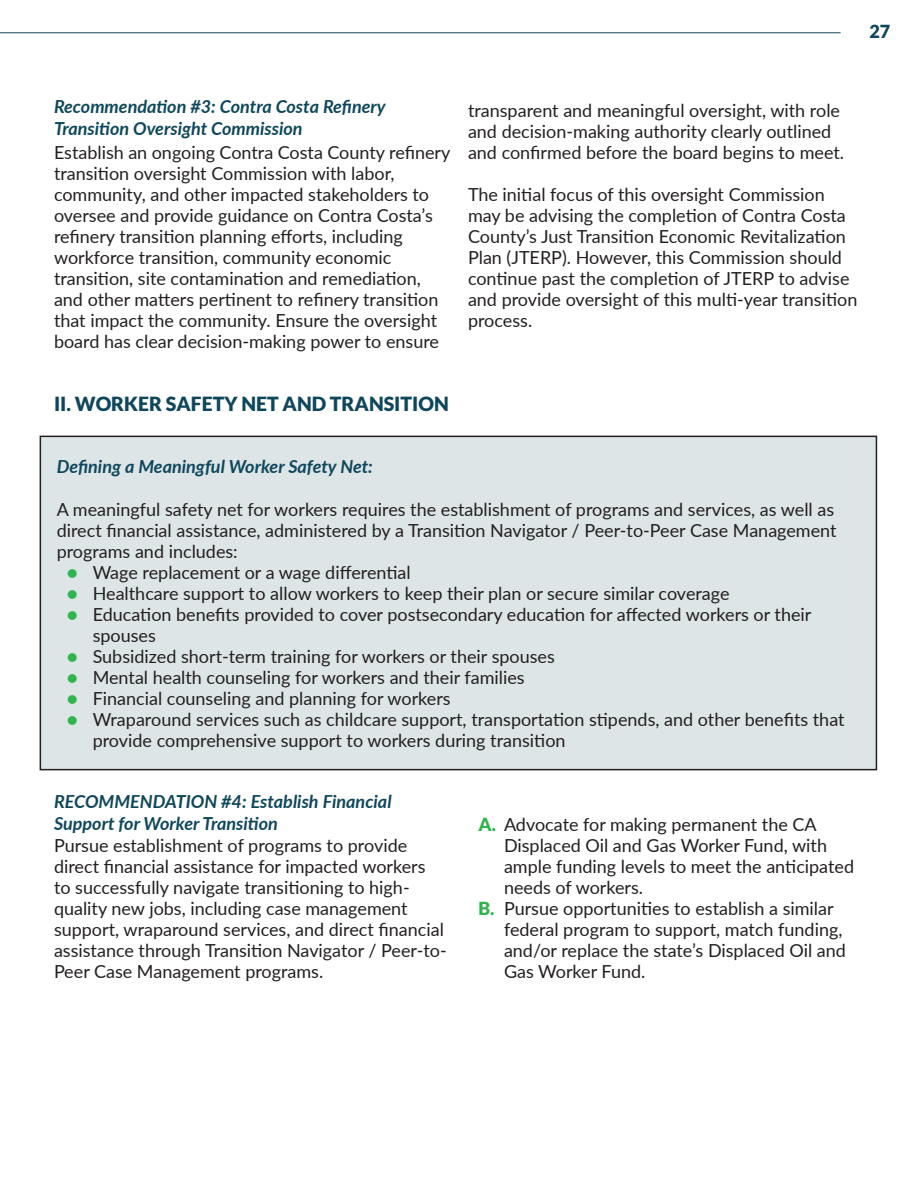
<style>
.page{position:relative;width:918px;height:1188px;background:#fff}
.page>*{position:absolute;margin:0;border:0;box-sizing:border-box;transform-origin:0 0}
.t1{font:900 19.5px "Lato";color:#0e475c}
.t2{font:18px/21px "Lato";color:#231f20}
.t3{font:italic 700 18px/21.6px "Lato";color:#0e475c}
.t4{font:900 18px "Lato";color:#0e475c}
.s1{font-weight:900;color:#30b44d}
</style>
<div class="page">
<hr style="left:0;top:32px;width:841px;height:1px;background:#0e475c">
<div style="left:40px;top:436px;width:836px;height:334px;background:#dde5e7"></div>
<div style="left:40px;top:436px;width:837px;height:334px;border:2px solid #231f20"></div>
<p class="t4" style="left:869px;top:21px;width:22px">27</p>
<p class="t3" style="left:54px;top:95px;width:333px">Recommendation #3: Contra Costa Refinery<br>Transition Oversight Commission</p>
<p class="t2" style="left:54px;top:141px;width:398px">Establish an ongoing Contra Costa County refinery transition oversight Commission with labor, community, and other impacted stakeholders to oversee and provide guidance on Contra Costa’s refinery transition planning efforts, including workforce transition, community economic transition, site contamination and remediation, and other matters pertinent to refinery transition that impact the community. Ensure the oversight board has clear decision-making power to ensure</p>
<p class="t2" style="left:468px;top:99px;width:378px">transparent and meaningful oversight, with role and decision-making authority clearly outlined and confirmed before the board begins to meet.</p>
<p class="t2" style="left:468px;top:183px;width:391px">The initial focus of this oversight Commission may be advising the completion of Contra Costa County’s Just Transition Economic Revitalization Plan (JTERP). However, this Commission should continue past the completion of JTERP to advise and provide oversight of this multi-year transition process.</p>
<p class="t1" style="left:54px;top:392px;width:396px">II. WORKER SAFETY NET AND TRANSITION</p>
<p class="t3" style="left:57px;top:455px;width:318px">Defining a Meaningful Worker Safety Net:</p>
<p class="t2" style="left:57px;top:498px;width:781px">A meaningful safety net for workers requires the establishment of programs and services, as well as direct financial assistance, administered by a Transition Navigator / Peer-to-Peer Case Management programs and includes:</p>
<p class="t2" style="left:67px;top:561px;width:345px"><span class="s1">•</span> Wage replacement or a wage differential</p>
<p class="t2" style="left:67px;top:582px;width:664px"><span class="s1">•</span> Healthcare support to allow workers to keep their plan or secure similar coverage</p>
<p class="t2" style="left:93px;top:603px;width:720px;text-indent:-26px"><span class="s1">•</span> Education benefits provided to cover postsecondary education for affected workers or their spouses</p>
<p class="t2" style="left:67px;top:645px;width:489px"><span class="s1">•</span> Subsidized short-term training for workers or their spouses</p>
<p class="t2" style="left:67px;top:666px;width:459px"><span class="s1">•</span> Mental health counseling for workers and their families</p>
<p class="t2" style="left:67px;top:687px;width:385px"><span class="s1">•</span> Financial counseling and planning for workers</p>
<p class="t2" style="left:93px;top:708px;width:753px;text-indent:-26px"><span class="s1">•</span> Wraparound services such as childcare support, transportation stipends, and other benefits that provide comprehensive support to workers during transition</p>
<p class="t3" style="left:54px;top:790px;width:339px">RECOMMENDATION #4: Establish Financial<br>Support for Worker Transition</p>
<p class="t2" style="left:54px;top:834px;width:394px">Pursue establishment of programs to provide direct financial assistance for impacted workers<br>to successfully navigate transitioning to high&shy;quality new jobs, including case management support, wraparound services, and direct financial assistance through Transition Navigator / Peer-to-Peer Case Management programs.</p>
<p class="t2" style="left:504px;top:813px;width:352px;text-indent:-26px"><span class="s1">A.</span> Advocate for making permanent the CA Displaced Oil and Gas Worker Fund, with ample funding levels to meet the anticipated needs of workers.</p>
<p class="t2" style="left:504px;top:897px;width:344px;text-indent:-26px"><span class="s1">B.</span> Pursue opportunities to establish a similar federal program to support, match funding, and/or replace the state’s Displaced Oil and Gas Worker Fund.</p>
</div>
